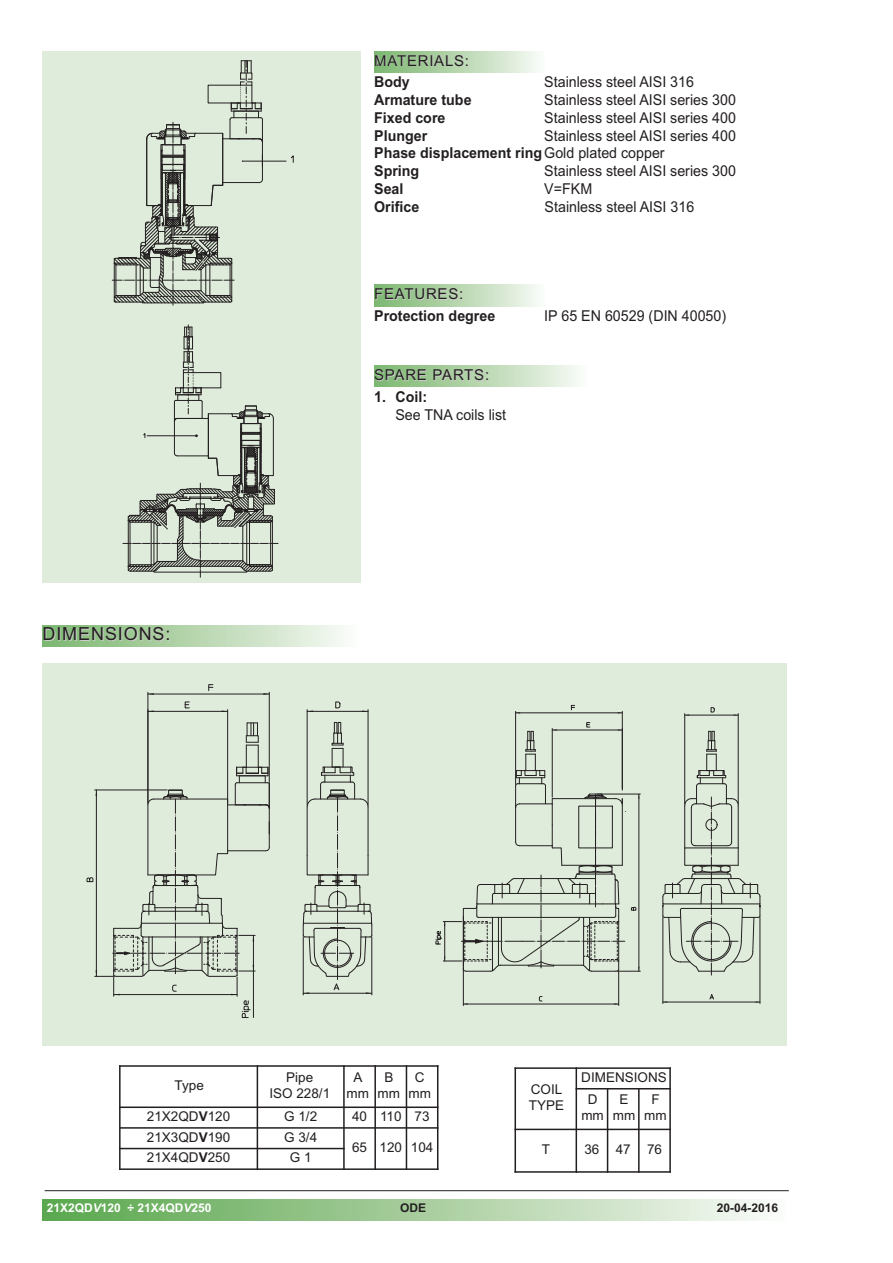
<style>
.page{position:relative;width:893px;height:1263px;background:#fff}
.page>*{position:absolute;margin:0;border:0;box-sizing:border-box;transform-origin:0 0}
.t1{font:18px "Arial";letter-spacing:.05em;color:#231f20}
.t2{font:15px/17.7px "Arial";color:#231f20;scale:.95 1}
.t3{font:700 15px "Arial";color:#231f20;scale:.95 1}
.t4{font:15px "Arial";letter-spacing:.05em;color:#231f20}
.t5{font:15px "Arial";color:#231f20}
.t6{font:13.5px/16.2px "Arial";color:#231f20;text-align:center}
.t7{font:700 12px "Arial";color:#fff}
.t8{font:700 12px "Arial";color:#231f20}
.s1{font-weight:700}
.s2{font-style:italic}
</style>
<div class="page">
<div style="left:43px;top:1199px;width:744px;height:21px;background:linear-gradient(to right,#57a54a,#f8f9f5)"></div>
<hr style="left:45px;top:1190px;width:744px;height:1px;background:#231f20">
<div style="left:43px;top:51px;width:318px;height:532px;background:#dfecdb"></div>
<div style="left:43px;top:663px;width:744px;height:383px;background:#dfecdb"></div>
<div style="left:43px;top:625px;width:314px;height:21px;background:linear-gradient(to right,#7bb56e,#f8faf6)"></div>
<div style="left:374px;top:366px;width:213px;height:21px;background:linear-gradient(to right,#7bb56e,#f8faf6)"></div>
<div style="left:374px;top:285px;width:170px;height:21px;background:linear-gradient(to right,#7bb66e,#f7f9f5)"></div>
<div style="left:374px;top:51px;width:170px;height:21px;background:linear-gradient(to right,#7bb66e,#f7f9f5)"></div>
<hr style="left:119px;top:1065px;width:2px;height:105px;background:#231f20">
<hr style="left:257px;top:1065px;width:1px;height:105px;background:#231f20">
<hr style="left:343px;top:1065px;width:2px;height:105px;background:#231f20">
<hr style="left:374px;top:1065px;width:2px;height:105px;background:#231f20">
<hr style="left:406px;top:1065px;width:1px;height:105px;background:#231f20">
<hr style="left:437px;top:1065px;width:1px;height:105px;background:#231f20">
<hr style="left:119px;top:1065px;width:319px;height:2px;background:#231f20">
<hr style="left:119px;top:1106px;width:319px;height:2px;background:#231f20">
<hr style="left:119px;top:1127px;width:319px;height:2px;background:#231f20">
<hr style="left:119px;top:1148px;width:226px;height:1px;background:#231f20">
<hr style="left:119px;top:1168px;width:319px;height:2px;background:#231f20">
<hr style="left:514px;top:1067px;width:2px;height:106px;background:#231f20">
<hr style="left:576px;top:1067px;width:1px;height:106px;background:#231f20">
<hr style="left:607px;top:1088px;width:1px;height:85px;background:#231f20">
<hr style="left:638px;top:1088px;width:2px;height:85px;background:#231f20">
<hr style="left:669px;top:1067px;width:2px;height:106px;background:#231f20">
<hr style="left:514px;top:1067px;width:157px;height:2px;background:#231f20">
<hr style="left:576px;top:1088px;width:95px;height:1px;background:#231f20">
<hr style="left:514px;top:1129px;width:157px;height:1px;background:#231f20">
<hr style="left:514px;top:1171px;width:157px;height:2px;background:#231f20">
<hr style="left:242px;top:161px;width:44px;height:1px;background:#231f20">
<svg style="left:291px;top:155px;width:3px;height:8px"></svg>
<svg style="left:112px;top:60px;width:151px;height:245px"></svg>
<svg style="left:123px;top:325px;width:155px;height:252px"></svg>
<hr style="left:148px;top:694px;width:121px;height:1px;background:#231f20">
<hr style="left:148px;top:692px;width:1px;height:111px;background:#231f20">
<hr style="left:269px;top:692px;width:1px;height:114px;background:#231f20">
<svg style="left:263px;top:693px;width:6px;height:2px"></svg>
<svg style="left:148px;top:693px;width:6px;height:2px"></svg>
<svg style="left:208px;top:684px;width:5px;height:7px"></svg>
<hr style="left:148px;top:711px;width:80px;height:1px;background:#231f20">
<hr style="left:227px;top:710px;width:1px;height:93px;background:#231f20">
<svg style="left:185px;top:701px;width:5px;height:7px"></svg>
<hr style="left:307px;top:711px;width:61px;height:1px;background:#231f20">
<hr style="left:368px;top:710px;width:1px;height:95px;background:#231f20">
<hr style="left:307px;top:710px;width:1px;height:95px;background:#231f20">
<svg style="left:335px;top:701px;width:6px;height:7px"></svg>
<hr style="left:372px;top:937px;width:1px;height:58px;background:#231f20">
<hr style="left:303px;top:937px;width:1px;height:58px;background:#231f20">
<svg style="left:303px;top:722px;width:70px;height:272px"></svg>
<svg style="left:86px;top:723px;width:184px;height:295px"></svg>
<hr style="left:663px;top:1002px;width:97px;height:1px;background:#231f20">
<hr style="left:663px;top:917px;width:1px;height:86px;background:#231f20">
<hr style="left:760px;top:917px;width:1px;height:86px;background:#231f20">
<svg style="left:709px;top:994px;width:5px;height:6px"></svg>
<hr style="left:463px;top:1004px;width:156px;height:1px;background:#231f20">
<hr style="left:463px;top:967px;width:1px;height:38px;background:#231f20">
<hr style="left:618px;top:971px;width:1px;height:34px;background:#231f20">
<svg style="left:662px;top:731px;width:99px;height:244px"></svg>
<hr style="left:516px;top:712px;width:106px;height:1px;background:#231f20">
<hr style="left:515px;top:711px;width:1px;height:73px;background:#231f20">
<hr style="left:622px;top:711px;width:1px;height:78px;background:#231f20">
<svg style="left:571px;top:705px;width:4px;height:5px"></svg>
<hr style="left:685px;top:715px;width:53px;height:1px;background:#231f20">
<hr style="left:738px;top:714px;width:1px;height:90px;background:#231f20">
<hr style="left:684px;top:714px;width:1px;height:90px;background:#231f20">
<svg style="left:711px;top:707px;width:4px;height:6px"></svg>
<svg style="left:435px;top:722px;width:205px;height:250px"></svg>
<p class="t4" style="left:374px;top:52px;width:96px">MATERIALS:</p>
<p class="t5" style="left:376px;top:52px;width:6px">:</p>
<p class="t3" style="left:374px;top:74px;width:39px">Body</p>
<p class="t2" style="left:544px;top:73px;width:159px">Stainless steel AISI 316</p>
<p class="t3" style="left:374px;top:91px;width:104px">Armature tube</p>
<p class="t2" style="left:544px;top:91px;width:203px">Stainless steel AISI series 300</p>
<p class="t3" style="left:374px;top:109px;width:77px">Fixed core</p>
<p class="t2" style="left:544px;top:109px;width:203px">Stainless steel AISI series 400</p>
<p class="t3" style="left:374px;top:127px;width:57px">Plunger</p>
<p class="t2" style="left:374px;top:127px;width:382px;text-indent:170px">Stainless steel AISI series 400<br><span class="s1">Phase displacement ring</span>Gold plated copper<br><span class="s1">Spring</span></p>
<p class="t2" style="left:544px;top:162px;width:203px">Stainless steel AISI series 300</p>
<p class="t3" style="left:374px;top:180px;width:32px">Seal</p>
<p class="t2" style="left:544px;top:180px;width:52px">V=FKM</p>
<p class="t3" style="left:374px;top:198px;width:49px">Orifice</p>
<p class="t2" style="left:545px;top:198px;width:159px">Stainless steel AISI 316</p>
<p class="t4" style="left:374px;top:285px;width:91px">FEATURES:</p>
<p class="t3" style="left:374px;top:307px;width:129px">Protection degree</p>
<p class="t2" style="left:544px;top:307px;width:193px">IP 65 EN 60529 (DIN 40050)</p>
<p class="t4" style="left:374px;top:366px;width:116px">SPARE PARTS:</p>
<p class="t1" style="left:43px;top:624px;width:130px">DIMENSIONS:</p>
<p class="t3" style="left:374px;top:388px;width:57px">1. Coil:</p>
<p class="t2" style="left:395px;top:406px;width:118px">See TNA coils list</p>
<p class="t6" style="left:175px;top:1077px;width:31px">Type</p>
<p class="t6" style="left:269px;top:1069px;width:62px">Pipe<br>ISO 228/1</p>
<p class="t6" style="left:347px;top:1069px;width:24px">A mm</p>
<p class="t6" style="left:378px;top:1069px;width:24px">B mm</p>
<p class="t6" style="left:408px;top:1069px;width:24px">C mm</p>
<p class="t6" style="left:529px;top:1081px;width:37px;text-align:left">COIL<br>TYPE</p>
<p class="t6" style="left:588px;top:1065px;width:81px;line-height:22.6px;text-align:left;text-indent:-6px">DIMENSIONS<br>D</p>
<p class="t6" style="left:581px;top:1107px;width:24px">mm</p>
<p class="t6" style="left:613px;top:1091px;width:24px">E mm</p>
<p class="t6" style="left:644px;top:1091px;width:24px">F mm</p>
<p class="t6" style="left:147px;top:1108px;width:85px">21X2QD<span class="s1">V</span>120</p>
<p class="t6" style="left:284px;top:1108px;width:35px">G 1/2</p>
<p class="t6" style="left:352px;top:1108px;width:79px">40 110 73</p>
<p class="t6" style="left:147px;top:1129px;width:85px">21X3QD<span class="s1">V</span>190</p>
<p class="t6" style="left:284px;top:1129px;width:35px">G 3/4</p>
<p class="t6" style="left:352px;top:1139px;width:83px">65 120 104</p>
<p class="t6" style="left:147px;top:1149px;width:85px">21X4QD<span class="s1">V</span>250</p>
<p class="t6" style="left:290px;top:1149px;width:23px">G 1</p>
<p class="t6" style="left:542px;top:1141px;width:10px">T</p>
<p class="t6" style="left:584px;top:1141px;width:79px">36 47 76</p>
<p class="t7" style="left:47px;top:1201px;width:166px">21X2QD<span class="s2">V</span>120 ÷ 21X4QD<span class="s2">V</span>250</p>
<p class="t8" style="left:400px;top:1201px;width:28px">ODE</p>
<p class="t8" style="left:717px;top:1201px;width:63px">20-04-2016</p>
</div>
